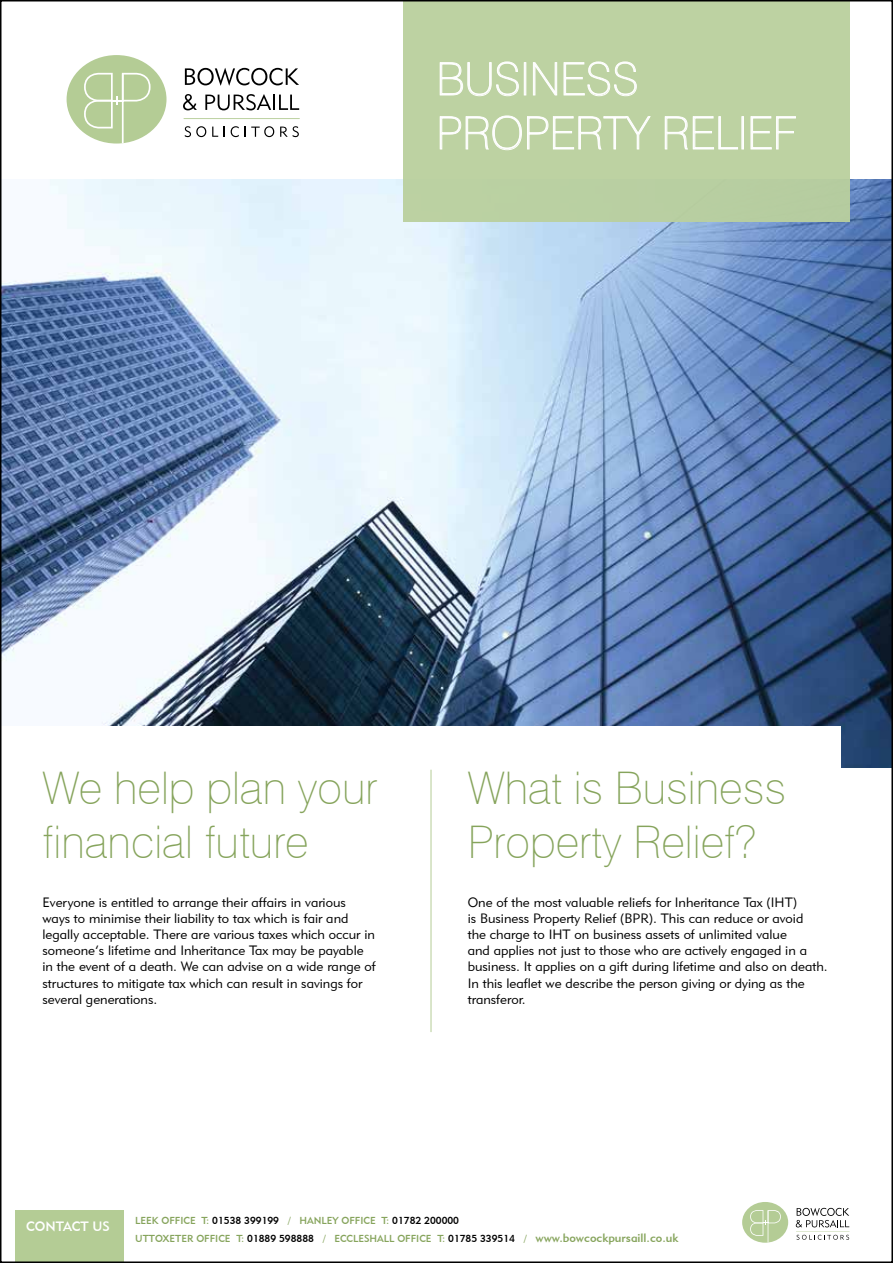
<style>
.page{position:relative;width:893px;height:1263px;background:#fff}
.page>*{position:absolute;margin:0;border:0;box-sizing:border-box;transform-origin:0 0}
.t1{font:100 45px/54px "Swiss 721 BT";color:#86a45c}
.t2{font:100 45px/54px "Swiss 721 BT";color:#fff}
.t3{font:13.5px/16.2px "Geometric 415 BT Lite A";color:#000}
.t4{font:13.5px "Geometric 415 BT Medium A";color:#fff}
.t5{font:10.05px/18px "Geometric 415 BT Medium A";color:#86a45c}
.s1{color:#000}
.s2{font-size:12px}
</style>
<div class="page">
<div style="left:15px;top:1211px;width:108px;height:52px;background:#b4cc95"></div>
<div style="left:742px;top:1202px;width:46px;height:41px;background:#b4cc95;border-radius:50%"></div>
<svg style="left:796px;top:1208px;width:54px;height:32px"></svg>
<svg style="left:750px;top:1210px;width:31px;height:32px"></svg>
<img style="left:3px;top:179px;width:887px;height:588px">
<div style="left:0;top:726px;width:840px;height:120px;background:#fff"></div>
<div style="left:403px;top:0;width:447px;height:221px;background:#bad09e"></div>
<svg style="left:439px;top:61px;width:80px;height:35px"></svg>
<div style="left:524px;top:62px;width:2px;height:33px;border:1px solid #fff"></div>
<svg style="left:533px;top:62px;width:24px;height:34px"></svg>
<svg style="left:563px;top:61px;width:74px;height:35px"></svg>
<svg style="left:439px;top:115px;width:212px;height:35px"></svg>
<svg style="left:665px;top:116px;width:73px;height:34px"></svg>
<div style="left:742px;top:116px;width:2px;height:33px;border:1px solid #fff"></div>
<svg style="left:750px;top:116px;width:46px;height:34px"></svg>
<div style="left:67px;top:55px;width:100px;height:89px;background:#b4cc95;border-radius:50%"></div>
<svg style="left:185px;top:68px;width:114px;height:18px"></svg>
<svg style="left:183px;top:94px;width:14px;height:16px"></svg>
<svg style="left:205px;top:94px;width:94px;height:16px"></svg>
<svg style="left:185px;top:126px;width:21px;height:11px"></svg>
<svg style="left:212px;top:127px;width:6px;height:10px"></svg>
<svg style="left:231px;top:126px;width:8px;height:11px"></svg>
<svg style="left:245px;top:126px;width:29px;height:11px"></svg>
<svg style="left:280px;top:126px;width:19px;height:11px"></svg>
<hr style="left:184px;top:118px;width:116px;height:1px;background:#b4cc95">
<svg style="left:84px;top:73px;width:67px;height:70px"></svg>
<hr style="left:431px;top:770px;width:1px;height:262px;background:#b4cc95">
<h1 class="t2" style="left:437px;top:52px;width:361px">BUSINESS<br>PROPERTY RELIEF</h1>
<h1 class="t1" style="left:43px;top:760px;width:336px">We help plan your financial future</h1>
<p class="t3" style="left:43px;top:893px;width:335px">Everyone is entitled to arrange their affairs in various ways to minimise their liability to tax which is fair and legally acceptable. There are various taxes which occur in someone’s lifetime and Inheritance Tax may be payable in the event of a death. We can advise on a wide range of structures to mitigate tax which can result in savings for several generations.</p>
<h1 class="t1" style="left:468px;top:760px;width:320px">What is Business<br>Property Relief?</h1>
<p class="t3" style="left:468px;top:893px;width:361px">One of the most valuable reliefs for Inheritance Tax (IHT)<br>is Business Property Relief (BPR). This can reduce or avoid<br>the charge to IHT on business assets of unlimited value<br>and applies not just to those who are actively engaged in a business. It applies on a gift during lifetime and also on death.<br>In this leaflet we describe the person giving or dying as the transferor.</p>
<p class="t4" style="left:26px;top:1218px;width:85px">CONTACT US</p>
<p class="t5" style="left:135px;top:1211px;width:545px">LEEK OFFICE T: <span class="s1">01538 399199</span> / HANLEY OFFICE T: <span class="s1">01782 200000<br></span>UTTOXETER OFFICE T: <span class="s1">01889 598888</span> / ECCLESHALL OFFICE T: <span class="s1">01785 339514</span> / <span class="s2">www.bowcockpursaill.co.uk</span></p>
</div>
